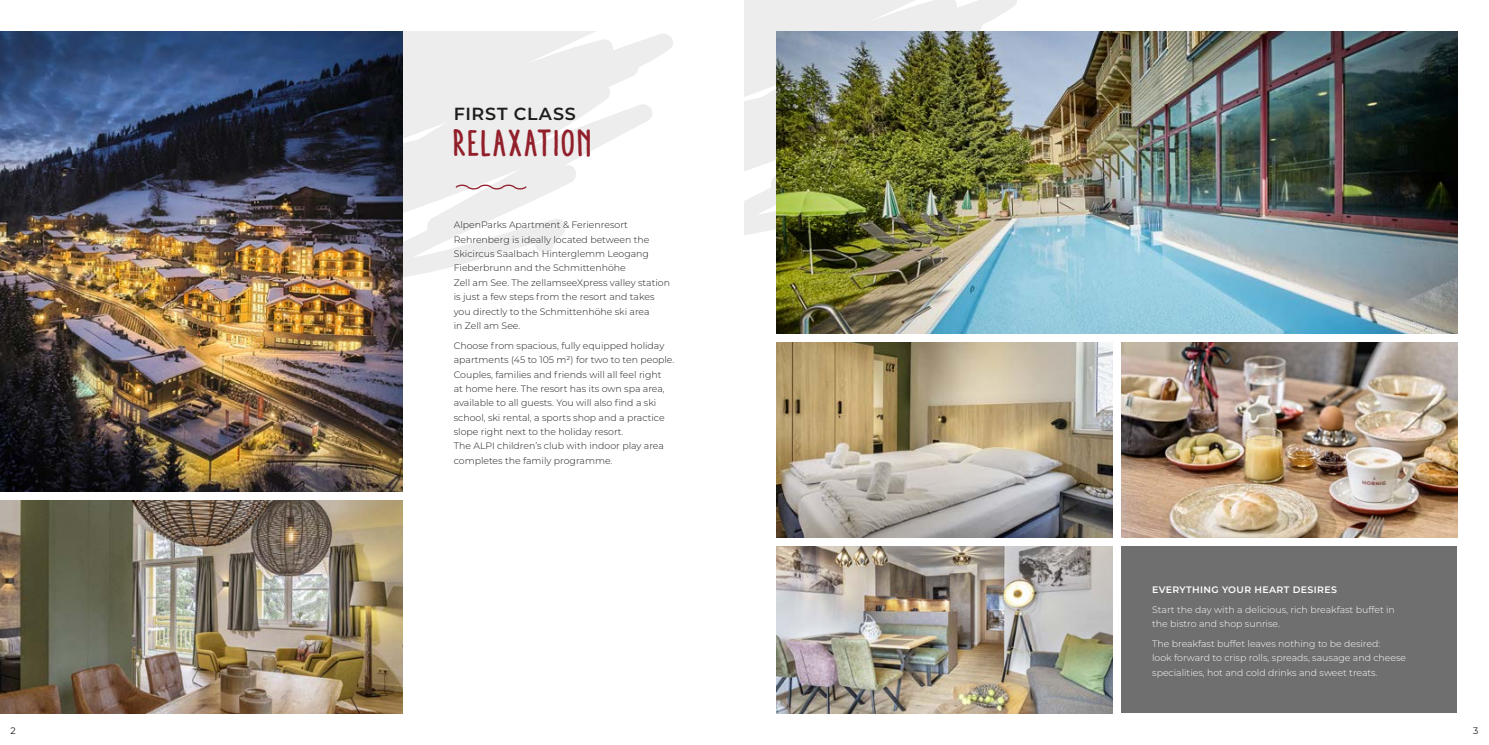
<style>
.page{position:relative;width:1489px;height:745px;background:#fff}
.page>*{position:absolute;margin:0;border:0;box-sizing:border-box;transform-origin:0 0}
.t1{font:700 37.5px "Aracne Condensed";letter-spacing:.04em;color:#92202b}
.t2{font:600 17.5px "Montserrat";letter-spacing:.04em;color:#1d1d1b}
.t3{font:300 9.38px/14.4px "Montserrat";color:#1d1d1b}
.t4{font:300 9.38px/14.4px "Montserrat";color:#fff}
.t5{font:600 9.38px "Montserrat";letter-spacing:.04em;color:#fff}
.t6{font:9.38px "Montserrat";color:#1d1d1b}
</style>
<div class="page">
<div style="left:1121px;top:546px;width:335px;height:166px;background:#706f6f"></div>
<img style="left:1121px;top:342px;width:335px;height:195px">
<svg style="left:402px;top:191px;width:163px;height:90px"></svg>
<svg style="left:402px;top:32px;width:271px;height:159px"></svg>
<img style="left:0;top:32px;width:402px;height:459px">
<img style="left:0;top:500px;width:402px;height:212px">
<svg style="left:744px;top:136px;width:32px;height:99px;fill:#ededed"></svg>
<svg style="left:744px;top:0;width:278px;height:136px;background:#ececed"></svg>
<img style="left:776px;top:32px;width:680px;height:301px">
<img style="left:776px;top:546px;width:336px;height:166px">
<img style="left:776px;top:342px;width:336px;height:195px">
<h2 class="t2" style="left:454px;top:101px;width:123px">FIRST CLASS</h2>
<h1 class="t1" style="left:454px;top:121px;width:141px">RELAXATION</h1>
<p class="t3" style="left:454px;top:217px;width:218px">AlpenParks Apartment &amp; Ferienresort Rehrenberg is ideally located between the Skicircus Saalbach Hinterglemm Leogang Fieberbrunn and the Schmittenhöhe<br>Zell am See. The zellamseeXpress valley station is just a few steps from the resort and takes you directly to the Schmittenhöhe ski area<br>in Zell am See.</p>
<p class="t3" style="left:454px;top:338px;width:222px">Choose from spacious, fully equipped holiday apartments (45 to 105 m²) for two to ten people.<br>Couples, families and friends will all feel right<br>at home here. The resort has its own spa area, available to all guests. You will also find a ski school, ski rental, a sports shop and a practice slope right next to the holiday resort.<br>The ALPI children’s club with indoor play area completes the family programme.</p>
<p class="t5" style="left:1152px;top:582px;width:186px">EVERYTHING YOUR HEART DESIRES</p>
<p class="t4" style="left:1152px;top:601px;width:244px">Start the day with a delicious, rich breakfast buffet in the bistro and shop sunrise.</p>
<p class="t4" style="left:1152px;top:635px;width:255px">The breakfast buffet leaves nothing to be desired:<br>look forward to crisp rolls, spreads, sausage and cheese specialities, hot and cold drinks and sweet treats.</p>
<p class="t6" style="left:11px;top:723px;width:7px">2</p>
<p class="t6" style="left:1472px;top:723px;width:7px">3</p>
</div>
